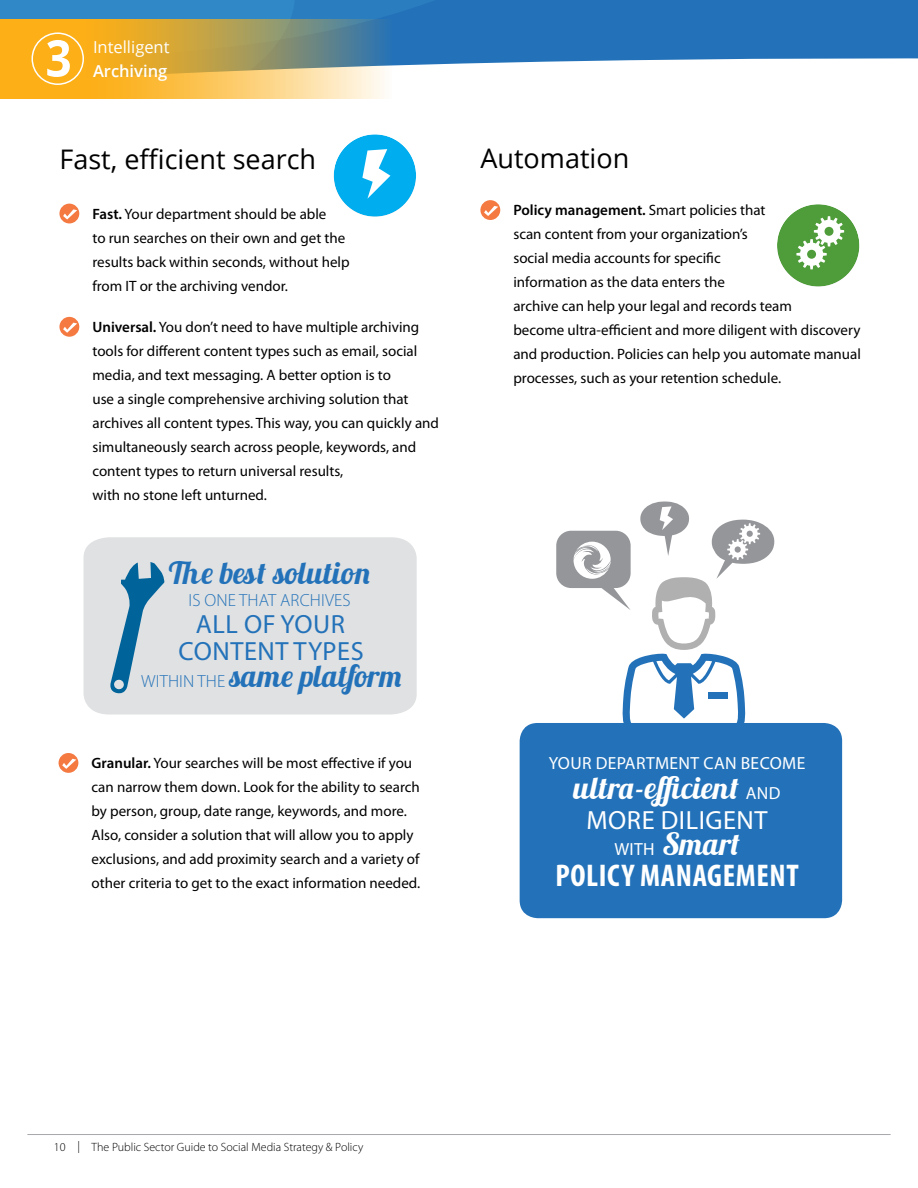
<style>
.page{position:relative;width:918px;height:1188px;background:#fff}
.page>*{position:absolute;margin:0;border:0;box-sizing:border-box;transform-origin:0 0}
.t1{font:700 condensed 31.5px "Myriad Pro";letter-spacing:.02em;color:#fff}
.t2{font:30.75px "Lobster 1.3";letter-spacing:.01em;color:#2372b9}
.t3{font:30.75px "Lobster 1.3";letter-spacing:.01em;color:#fff}
.t4{font:27px "Open Sans";color:#000}
.t5{font:26.4px/27px "Myriad Pro";letter-spacing:.02em;color:#2372b9;text-align:center}
.t6{font:26.4px "Myriad Pro";letter-spacing:.02em;color:#fff}
.t7{font:17.55px "Myriad Pro";letter-spacing:.02em;color:#fff}
.t8{font:300 17.55px "Myriad Pro";letter-spacing:.01em;color:#2372b9}
.t9{font:16.5px "Open Sans";color:#fff}
.t10{font:600 16.5px "Open Sans";color:#fff}
.t11{font:15px/24px "Myriad Pro";color:#000}
.t12{font:300 12px "Myriad Pro";color:#000}
.s1{font-weight:600}
.s2{font-family:"Myriad Pro";font-weight:300;font-size:17.55px}
.s3{font-family:"Myriad Pro";font-size:17.55px}
</style>
<div class="page">
<div style="left:59px;top:204px;width:20px;height:19px;background:#f47a42;border-radius:50%"></div>
<svg style="left:63px;top:209px;width:14px;height:11px"></svg>
<div style="left:59px;top:317px;width:20px;height:20px;background:#f47a42;border-radius:50%"></div>
<svg style="left:63px;top:323px;width:14px;height:10px"></svg>
<div style="left:480px;top:200px;width:20px;height:20px;background:#f47a42;border-radius:50%"></div>
<svg style="left:484px;top:206px;width:14px;height:10px"></svg>
<div style="left:59px;top:753px;width:19px;height:20px;background:#f47a42;border-radius:50%"></div>
<svg style="left:62px;top:759px;width:14px;height:10px"></svg>
<div style="left:84px;top:537px;width:333px;height:178px;background:#e0e1e2"></div>
<div style="left:333px;top:133px;width:86px;height:84px;background:#000;opacity:.2"></div>
<svg style="left:362px;top:149px;width:28px;height:50px"></svg>
<div style="left:777px;top:203px;width:85px;height:84px;background:#000;opacity:.2"></div>
<svg style="left:796px;top:216px;width:48px;height:53px"></svg>
<div style="left:520px;top:723px;width:322px;height:195px;background:#2372b9;border-radius:18px"></div>
<svg style="left:556px;top:502px;width:218px;height:221px"></svg>
<svg style="left:110px;top:562px;width:54px;height:133px;background:#95b7ca"></svg>
<hr style="left:27px;top:1134px;width:864px;height:1px;background:#a7a9ac">
<svg style="left:471px;top:0;width:447px;height:64px;background:#307abd"></svg>
<svg style="left:0;top:83px;width:385px;height:16px;background:#fcc860"></svg>
<svg style="left:0;top:0;width:471px;height:83px;background:#969e7f"></svg>
<p class="t9" style="left:93px;top:36px;width:78px">Intelligent</p>
<p class="t10" style="left:93px;top:60px;width:76px">Archiving</p>
<h3 class="t4" style="left:59px;top:140px;width:258px">Fast, efficient search</h3>
<p class="t11" style="left:92px;top:202px;width:259px"><span class="s1">Fast.</span> Your department should be able<br>to run searches on their own and get the results back within seconds, without help from IT or the archiving vendor.</p>
<p class="t11" style="left:92px;top:315px;width:348px"><span class="s1">Universal.</span> You don’t need to have multiple archiving tools for different content types such as email, social media, and text messaging. A better option is to<br>use a single comprehensive archiving solution that archives all content types. This way, you can quickly and simultaneously search across people, keywords, and content types to return universal results,<br>with no stone left unturned.</p>
<h2 class="t2" style="left:169px;top:554px;width:203px">The best solution</h2>
<p class="t8" style="left:189px;top:589px;width:164px">IS ONE THAT ARCHIVES</p>
<h3 class="t5" style="left:179px;top:610px;width:187px">ALL OF YOUR<br>CONTENT TYPES</h3>
<h2 class="t2" style="left:141px;top:657px;width:262px"><span class="s2">WITHIN THE</span> same platform</h2>
<p class="t11" style="left:92px;top:751px;width:330px"><span class="s1">Granular.</span> Your searches will be most effective if you can narrow them down. Look for the ability to search by person, group, date range, keywords, and more.<br>Also, consider a solution that will allow you to apply exclusions, and add proximity search and a variety of other criteria to get to the exact information needed.</p>
<h3 class="t4" style="left:480px;top:140px;width:150px">Automation</h3>
<p class="t11" style="left:513px;top:198px;width:349px"><span class="s1">Policy management.</span> Smart policies that<br>scan content from your organization’s<br>social media accounts for specific<br>information as the data enters the<br>archive can help your legal and records team<br>become ultra-efficient and more diligent with discovery and production. Policies can help you automate manual processes, such as your retention schedule.</p>
<p class="t7" style="left:549px;top:752px;width:258px">YOUR DEPARTMENT CAN BECOME</p>
<h2 class="t3" style="left:574px;top:768px;width:208px">ultra-efficient <span class="s3">AND</span></h2>
<h3 class="t6" style="left:587px;top:804px;width:183px">MORE DILIGENT</h3>
<h2 class="t3" style="left:614px;top:824px;width:127px"><span class="s3">WITH</span> Smart</h2>
<h1 class="t1" style="left:555px;top:856px;width:245px">POLICY MANAGEMENT</h1>
<p class="t12" style="left:54px;top:1140px;width:311px">10 | The Public Sector Guide to Social Media Strategy &amp; Policy</p>
</div>
